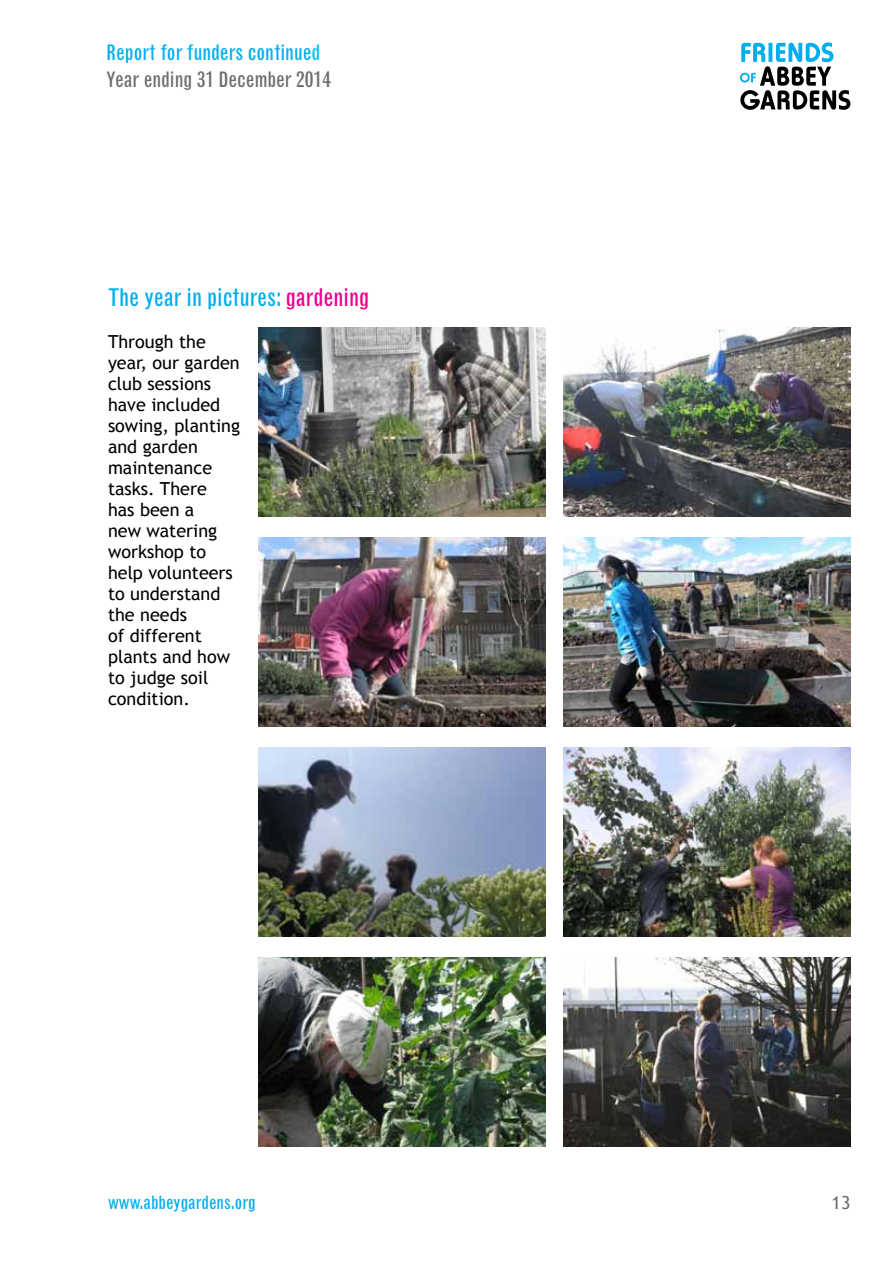
<style>
.page{position:relative;width:893px;height:1263px;background:#fff}
.page>*{position:absolute;margin:0;border:0;box-sizing:border-box;transform-origin:0 0}
.t1{font:condensed 24px "Grotesque";color:#00aeef}
.t2{font:condensed 21px/27px "Grotesque";color:#00aeef}
.t3{font:18px/21px "Trebuchet MS";color:#000}
.t4{font:condensed 18px "Grotesque";color:#00aeef}
.t5{font:18px "Trebuchet MS";color:#6d6e71}
.s1{color:#00c0f3}
.s2{color:#6d6e71}
.s3{color:#ec008c}
</style>
<div class="page">
<svg style="left:740px;top:43px;width:110px;height:67px"></svg>
<img style="left:259px;top:327px;width:287px;height:189px">
<img style="left:564px;top:327px;width:286px;height:189px">
<img style="left:259px;top:957px;width:287px;height:189px">
<img style="left:564px;top:537px;width:286px;height:189px">
<img style="left:564px;top:957px;width:286px;height:189px">
<img style="left:259px;top:537px;width:287px;height:189px">
<img style="left:259px;top:747px;width:287px;height:189px">
<img style="left:564px;top:747px;width:286px;height:189px">
<p class="t2" style="left:106px;top:40px;width:226px">Report for funders continue<span class="s1">d<br></span><span class="s2">Year ending 31 December 2014</span></p>
<h1 class="t1" style="left:108px;top:283px;width:263px">The year in pictures: <span class="s3">gardening</span></h1>
<p class="t3" style="left:108px;top:331px;width:134px">Through the year, our garden club sessions have included sowing, planting and garden maintenance tasks. There<br>has been a<br>new watering workshop to help volunteers to understand the needs<br>of different plants and how to judge soil condition.</p>
<p class="t4" style="left:108px;top:1192px;width:149px">www.abbeygardens.org</p>
<p class="t5" style="left:832px;top:1192px;width:20px">13</p>
</div>
